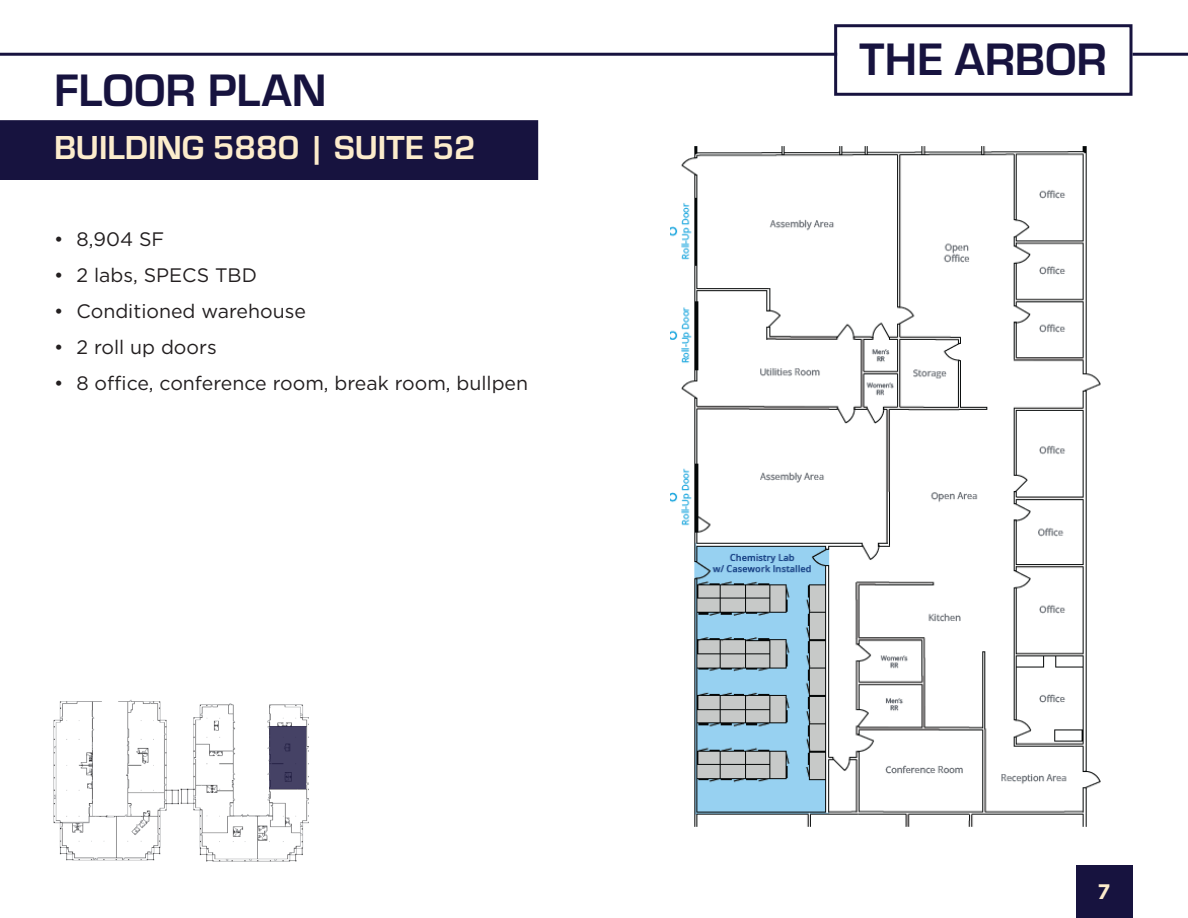
<style>
.page{position:relative;width:1188px;height:918px;background:#fff}
.page>*{position:absolute;margin:0;border:0;box-sizing:border-box;transform-origin:0 0}
.t1{font:700 47.25px "Eurostile";color:#17133f}
.t2{font:700 34.5px "Eurostile";color:#fceccc}
.t3{font:700 21px "Gotham";color:#fceccc}
.t4{font:19.5px "Gotham";color:#231f20}
</style>
<div class="page">
<div style="left:834px;top:24px;width:298px;height:72px;border:3px solid #17133f"></div>
<hr style="left:1132px;top:53px;width:56px;height:3px;background:#17133f">
<hr style="left:0;top:53px;width:837px;height:3px;background:#17133f">
<div style="left:1076px;top:866px;width:56px;height:52px;background:#17133f"></div>
<div style="left:0;top:120px;width:538px;height:60px;background:#17133f"></div>
<img style="left:180px;top:703px;width:129px;height:159px">
<img style="left:54px;top:700px;width:125px;height:160px">
<div style="left:269px;top:726px;width:37px;height:63px;background:#454265"></div>
<img style="left:670px;top:146px;width:431px;height:681px">
<h1 class="t1" style="left:54px;top:57px;width:274px">FLOOR PLAN</h1>
<p class="t2" style="left:54px;top:123px;width:423px">BUILDING 5880 | SUITE 52</p>
<p class="t4" style="left:54px;top:227px;width:112px">• 8,904 SF</p>
<p class="t4" style="left:54px;top:263px;width:204px">• 2 labs, SPECS TBD</p>
<p class="t4" style="left:54px;top:299px;width:253px">• Conditioned warehouse</p>
<p class="t4" style="left:54px;top:335px;width:164px">• 2 roll up doors</p>
<p class="t4" style="left:54px;top:371px;width:476px">• 8 office, conference room, break room, bullpen</p>
<h1 class="t1" style="left:860px;top:25px;width:249px">THE ARBOR</h1>
<p class="t3" style="left:1098px;top:878px;width:14px">7</p>
</div>
